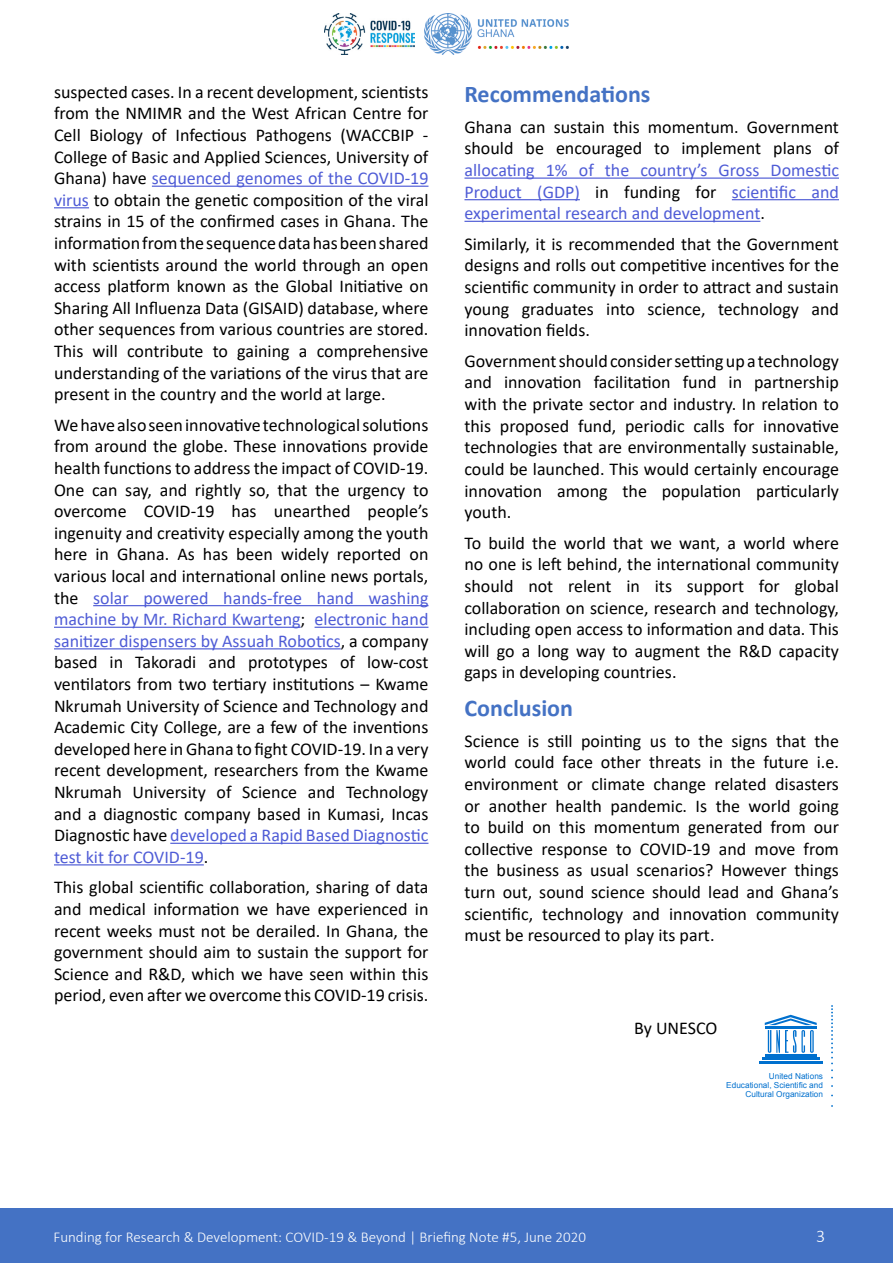
<style>
.page{position:relative;width:893px;height:1263px;background:#fff}
.page>*{position:absolute;margin:0;border:0;box-sizing:border-box;transform-origin:0 0}
.t1{font:700 24px "Calibri";color:#4472c4}
.t2{font:18px/21.6px "Calibri";color:#000;text-align:justify}
.t3{font:18px/21.6px "Calibri";color:#4f5cd6;text-align:justify}
.t4{font:300 18px "Calibri";color:#fff}
.t5{font:300 15px "Calibri";color:#fff}
.t6{font:8.25px/9px "Arial";color:#0070ce;text-align:right}
.s1{color:#4f5cd6}
.s2{color:#000}
</style>
<div class="page">
<div style="left:0;top:1209px;width:893px;height:54px;background:#4472c4"></div>
<img style="left:324px;top:14px;width:91px;height:40px">
<img style="left:424px;top:14px;width:145px;height:40px">
<hr style="left:152px;top:186px;width:276px;height:1px;background:#4f5cd6">
<hr style="left:54px;top:207px;width:35px;height:1px;background:#4f5cd6">
<hr style="left:93px;top:605px;width:335px;height:1px;background:#4f5cd6">
<hr style="left:54px;top:627px;width:247px;height:1px;background:#4f5cd6">
<hr style="left:315px;top:627px;width:113px;height:1px;background:#4f5cd6">
<hr style="left:54px;top:648px;width:287px;height:1px;background:#4f5cd6">
<hr style="left:170px;top:843px;width:258px;height:1px;background:#4f5cd6">
<hr style="left:54px;top:864px;width:150px;height:1px;background:#4f5cd6">
<hr style="left:464px;top:177px;width:375px;height:2px;background:#4f5cd6">
<hr style="left:464px;top:199px;width:116px;height:1px;background:#4f5cd6">
<hr style="left:732px;top:199px;width:107px;height:1px;background:#4f5cd6">
<hr style="left:464px;top:221px;width:296px;height:1px;background:#4f5cd6">
<svg style="left:831px;top:1005px;width:2px;height:66px"></svg>
<hr style="left:765px;top:1054px;width:52px;height:2px;background:#0070ce">
<hr style="left:762px;top:1058px;width:57px;height:2px;background:#0070ce">
<hr style="left:759px;top:1061px;width:63px;height:2px;background:#0070ce">
<svg style="left:765px;top:1015px;width:52px;height:38px"></svg>
<p class="t2" style="left:54px;top:81px;width:376px">suspected cases. In a recent development, scientists from the NMIMR and the West African Centre for Cell Biology of Infectious Pathogens (WACCBIP - College of Basic and Applied Sciences, University of Ghana) have <span class="s1">sequenced genomes of the COVID-19 virus</span> to obtain the genetic composition of the viral strains in 15 of the confirmed cases in Ghana. The information from the sequence data has been shared with scientists around the world through an open access platform known as the Global Initiative on Sharing All Influenza Data (GISAID) database, where other sequences from various countries are stored.<br>This will contribute to gaining a comprehensive understanding of the variations of the virus that are present in the country and the world at large.</p>
<p class="t2" style="left:54px;top:414px;width:376px">We have also seen innovative technological solutions from around the globe. These innovations provide health functions to address the impact of COVID-19.<br>One can say, and rightly so, that the urgency to overcome COVID-19 has unearthed people’s ingenuity and creativity especially among the youth here in Ghana. As has been widely reported on various local and international online news portals, the <span class="s1">solar powered hands-free hand washing machine by Mr. Richard Kwarteng</span>; <span class="s1">electronic hand sanitizer dispensers by Assuah Robotics</span>, a company based in Takoradi and prototypes of low-cost ventilators from two tertiary institutions – Kwame Nkrumah University of Science and Technology and Academic City College, are a few of the inventions developed here in Ghana to fight COVID-19. In a very recent development, researchers from the Kwame Nkrumah University of Science and Technology and a diagnostic company based in Kumasi, Incas Diagnostic have <span class="s1">developed a Rapid Based Diagnostic test kit for COVID-19</span>.</p>
<p class="t2" style="left:54px;top:876px;width:376px">This global scientific collaboration, sharing of data and medical information we have experienced in recent weeks must not be derailed. In Ghana, the government should aim to sustain the support for Science and R&amp;D, which we have seen within this period, even after we overcome this COVID-19 crisis.</p>
<h1 class="t1" style="left:464px;top:77px;width:187px">Recommendations</h1>
<p class="t2" style="left:464px;top:116px;width:376px">Ghana can sustain this momentum. Government should be encouraged to implement plans of</p>
<p class="t3" style="left:464px;top:159px;width:376px">allocating 1% of the country’s Gross Domestic Product (GDP) <span class="s2">in funding for</span> scientific and experimental research and development<span class="s2">.</span></p>
<p class="t2" style="left:464px;top:233px;width:376px">Similarly, it is recommended that the Government designs and rolls out competitive incentives for the scientific community in order to attract and sustain young graduates into science, technology and innovation fields.</p>
<p class="t2" style="left:464px;top:350px;width:376px">Government should consider setting up a technology and innovation facilitation fund in partnership with the private sector and industry. In relation to this proposed fund, periodic calls for innovative technologies that are environmentally sustainable, could be launched. This would certainly encourage innovation among the population particularly youth.</p>
<p class="t2" style="left:464px;top:531px;width:376px">To build the world that we want, a world where no one is left behind, the international community should not relent in its support for global collaboration on science, research and technology, including open access to information and data. This will go a long way to augment the R&amp;D capacity gaps in developing countries.</p>
<h1 class="t1" style="left:464px;top:691px;width:110px">Conclusion</h1>
<p class="t2" style="left:464px;top:729px;width:376px">Science is still pointing us to the signs that the world could face other threats in the future i.e. environment or climate change related disasters or another health pandemic. Is the world going to build on this momentum generated from our collective response to COVID-19 and move from the business as usual scenarios? However things turn out, sound science should lead and Ghana’s scientific, technology and innovation community must be resourced to play its part.</p>
<p class="t2" style="left:634px;top:1017px;width:85px">By UNESCO</p>
<p class="t6" style="left:726px;top:1072px;width:98px">United Nations<br>Educational, Scientific and<br>Cultural Organization</p>
<p class="t5" style="left:53px;top:1227px;width:534px">Funding for Research &amp; Development: COVID-19 &amp; Beyond | Briefing Note #5, June 2020</p>
<p class="t4" style="left:816px;top:1224px;width:11px">3</p>
</div>
